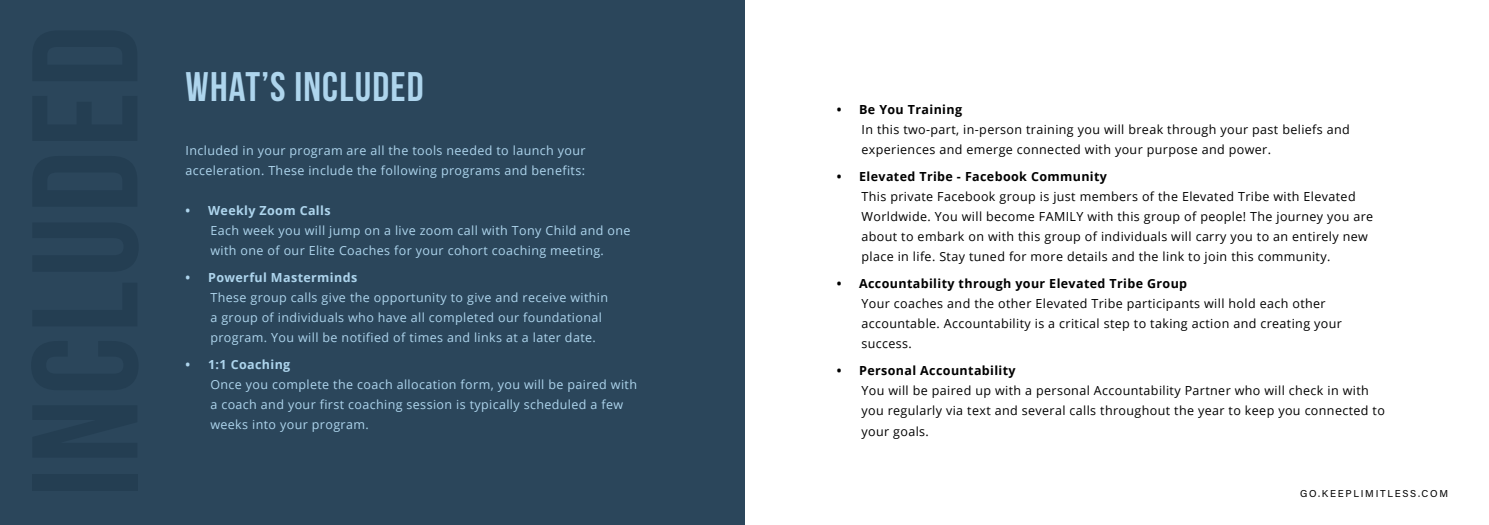
<style>
.page{position:relative;width:1489px;height:525px;background:#fff}
.page>*{position:absolute;margin:0;border:0;box-sizing:border-box;transform-origin:0 0}
.t1{font:41.25px "Bebas Neue";letter-spacing:.03em;color:#aed5ed}
.t2{font:12.5px/20px "Open Sans";letter-spacing:.03em;color:#000}
.t3{font:12.5px/20px "Open Sans";letter-spacing:.03em;color:#aed5ed}
.t4{font:700 12.5px "Open Sans";letter-spacing:.03em;color:#000}
.t5{font:700 12.5px "Open Sans";letter-spacing:.03em;color:#aed5ed}
.t6{font:10px "Acumin Pro";letter-spacing:.175em;color:#000}
</style>
<div class="page">
<div style="left:0;top:0;width:744px;height:524px;background:#2b465b"></div>
<h1 class="t1" style="left:186px;top:64px;width:239px">WHAT’S INCLUDED</h1>
<p class="t3" style="left:186px;top:140px;width:401px">Included in your program are all the tools needed to launch your acceleration. These include the following programs and benefits:</p>
<p class="t5" style="left:186px;top:201px;width:146px">• Weekly Zoom Calls</p>
<p class="t3" style="left:210px;top:220px;width:422px">Each week you will jump on a live zoom call with Tony Child and one with one of our Elite Coaches for your cohort coaching meeting.</p>
<p class="t5" style="left:186px;top:268px;width:173px">• Powerful Masterminds</p>
<p class="t3" style="left:210px;top:287px;width:399px">These group calls give the opportunity to give and receive within a group of individuals who have all completed our foundational program. You will be notified of times and links at a later date.</p>
<p class="t5" style="left:186px;top:355px;width:106px">• 1:1 Coaching</p>
<p class="t3" style="left:210px;top:374px;width:428px">Once you complete the coach allocation form, you will be paired with a coach and your first coaching session is typically scheduled a few weeks into your program.</p>
<p class="t4" style="left:836px;top:100px;width:127px">• Be You Training</p>
<p class="t2" style="left:861px;top:119px;width:490px">In this two-part, in-person training you will break through your past beliefs and experiences and emerge connected with your purpose and power.</p>
<p class="t4" style="left:836px;top:167px;width:272px">• Elevated Tribe - Facebook Community</p>
<p class="t2" style="left:861px;top:186px;width:513px">This private Facebook group is just members of the Elevated Tribe with Elevated Worldwide. You will become FAMILY with this group of people! The journey you are about to embark on with this group of individuals will carry you to an entirely new place in life. Stay tuned for more details and the link to join this community.</p>
<p class="t4" style="left:836px;top:275px;width:352px">• Accountability through your Elevated Tribe Group</p>
<p class="t2" style="left:861px;top:293px;width:482px">Your coaches and the other Elevated Tribe participants will hold each other accountable. Accountability is a critical step to taking action and creating your success.</p>
<p class="t4" style="left:836px;top:362px;width:180px">• Personal Accountability</p>
<p class="t2" style="left:861px;top:380px;width:525px">You will be paired up with a personal Accountability Partner who will check in with you regularly via text and several calls throughout the year to keep you connected to your goals.</p>
<p class="t6" style="left:1300px;top:486px;width:149px">GO.KEEPLIMITLESS.COM</p>
</div>
